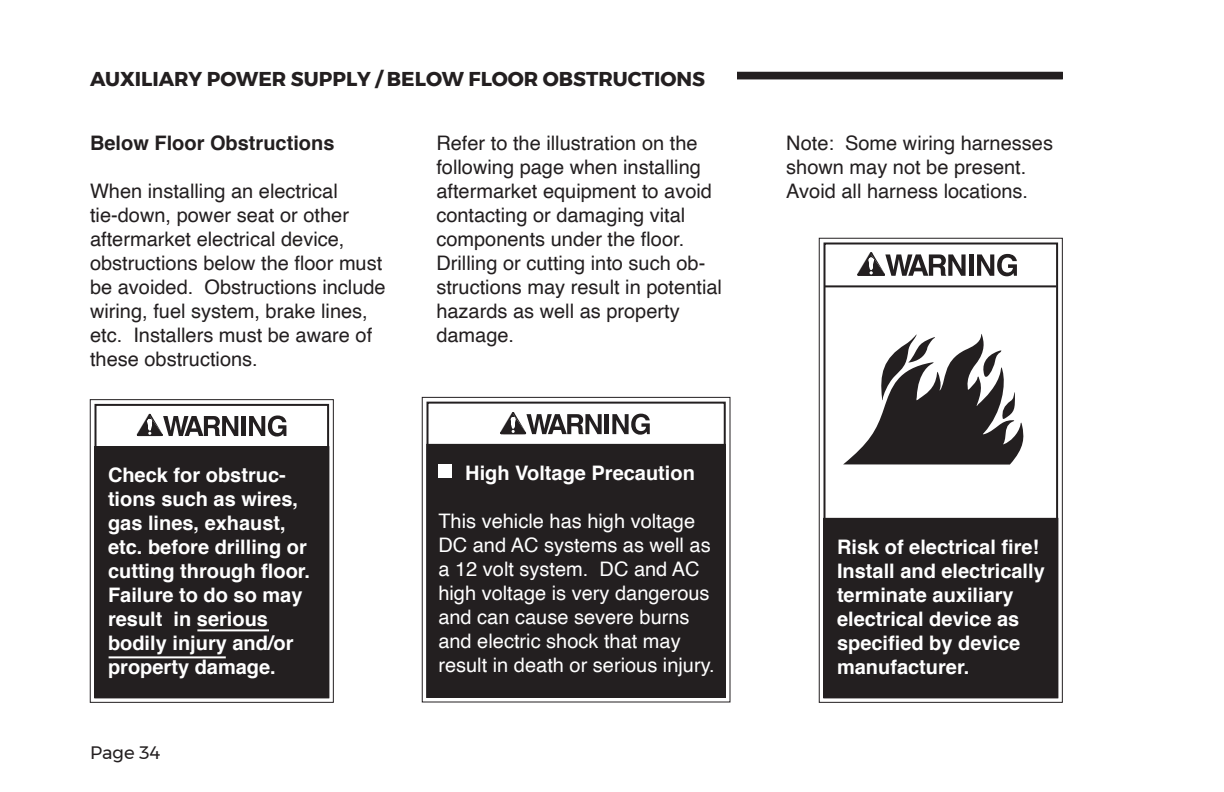
<style>
.page{position:relative;width:1224px;height:792px;background:#fff}
.page>*{position:absolute;margin:0;border:0;box-sizing:border-box;transform-origin:0 0}
.t1{font:20px/24px "Helvetica";color:#231f20}
.t2{font:700 20px/24px "Helvetica";color:#fff}
.t3{font:20px/24px "Helvetica";color:#fff}
.t4{font:700 20px "Montserrat";color:#231f20}
.t5{font:700 20px "Helvetica";color:#231f20}
.t6{font:18px "Montserrat";color:#231f20}
</style>
<div class="page">
<div style="left:90px;top:72px;width:972px;height:7px;background:#231f20"></div>
<div style="left:80px;top:67px;width:657px;height:24px;background:#fff"></div>
<div style="left:824px;top:518px;width:234px;height:180px;background:#231f20"></div>
<hr style="left:824px;top:285px;width:232px;height:2px;background:#231f20">
<svg style="left:857px;top:252px;width:109px;height:24px"></svg>
<hr style="left:969px;top:254px;width:4px;height:22px;background:#231f20">
<svg style="left:977px;top:254px;width:40px;height:22px"></svg>
<svg style="left:843px;top:334px;width:181px;height:131px"></svg>
<div style="left:819px;top:238px;width:244px;height:465px;border:1px solid #231f20"></div>
<div style="left:824px;top:242px;width:234px;height:456px;border:2px solid #231f20"></div>
<div style="left:95px;top:447px;width:234px;height:251px;background:#231f20"></div>
<svg style="left:137px;top:413px;width:101px;height:23px"></svg>
<div style="left:241px;top:416px;width:5px;height:20px;background:#231f20"></div>
<svg style="left:249px;top:416px;width:37px;height:21px"></svg>
<div style="left:90px;top:399px;width:244px;height:304px;border:1px solid #231f20"></div>
<div style="left:95px;top:404px;width:234px;height:294px;border:2px solid #231f20"></div>
<hr style="left:109px;top:656px;width:117px;height:2px;background:#fff">
<hr style="left:197px;top:629px;width:72px;height:2px;background:#fff">
<div style="left:427px;top:444px;width:299px;height:253px;background:#231f20"></div>
<div style="left:427px;top:402px;width:299px;height:296px;border:2px solid #231f20"></div>
<div style="left:422px;top:397px;width:308px;height:305px;border:1px solid #231f20"></div>
<svg style="left:500px;top:412px;width:102px;height:22px"></svg>
<hr style="left:605px;top:414px;width:4px;height:20px;background:#231f20">
<svg style="left:612px;top:414px;width:38px;height:21px"></svg>
<div style="left:438px;top:465px;width:14px;height:13px;background:#fff"></div>
<p class="t4" style="left:90px;top:70px;width:617px">AUXILIARY POWER SUPPLY / BELOW FLOOR OBSTRUCTIONS</p>
<p class="t5" style="left:90px;top:135px;width:246px">Below Floor Obstructions</p>
<p class="t1" style="left:90px;top:181px;width:297px">When installing an electrical tie-down, power seat or other aftermarket electrical device, obstructions below the floor must be avoided. Obstructions include wiring, fuel system, brake lines, etc. Installers must be aware of these obstructions.</p>
<p class="t2" style="left:108px;top:465px;width:204px">Check for obstruc&shy;tions such as wires, gas lines, exhaust, etc. before drilling or cutting through floor.<br>Failure to do so may result in serious bodily injury and/or property damage.</p>
<p class="t6" style="left:90px;top:747px;width:72px">Page 34</p>
<p class="t1" style="left:436px;top:133px;width:287px">Refer to the illustration on the following page when installing aftermarket equipment to avoid contacting or damaging vital components under the floor.<br>Drilling or cutting into such ob&shy;structions may result in potential hazards as well as property damage.</p>
<p class="t2" style="left:465px;top:462px;width:231px">High Voltage Precaution</p>
<p class="t3" style="left:438px;top:510px;width:278px">This vehicle has high voltage<br>DC and AC systems as well as a 12 volt system. DC and AC high voltage is very dangerous and can cause severe burns and electric shock that may result in death or serious injury.</p>
<p class="t1" style="left:786px;top:132px;width:268px">Note: Some wiring harnesses shown may not be present.<br>Avoid all harness locations.</p>
<p class="t2" style="left:837px;top:535px;width:209px">Risk of electrical fire!<br>Install and electrically terminate auxiliary electrical device as specified by device manufacturer.</p>
</div>
